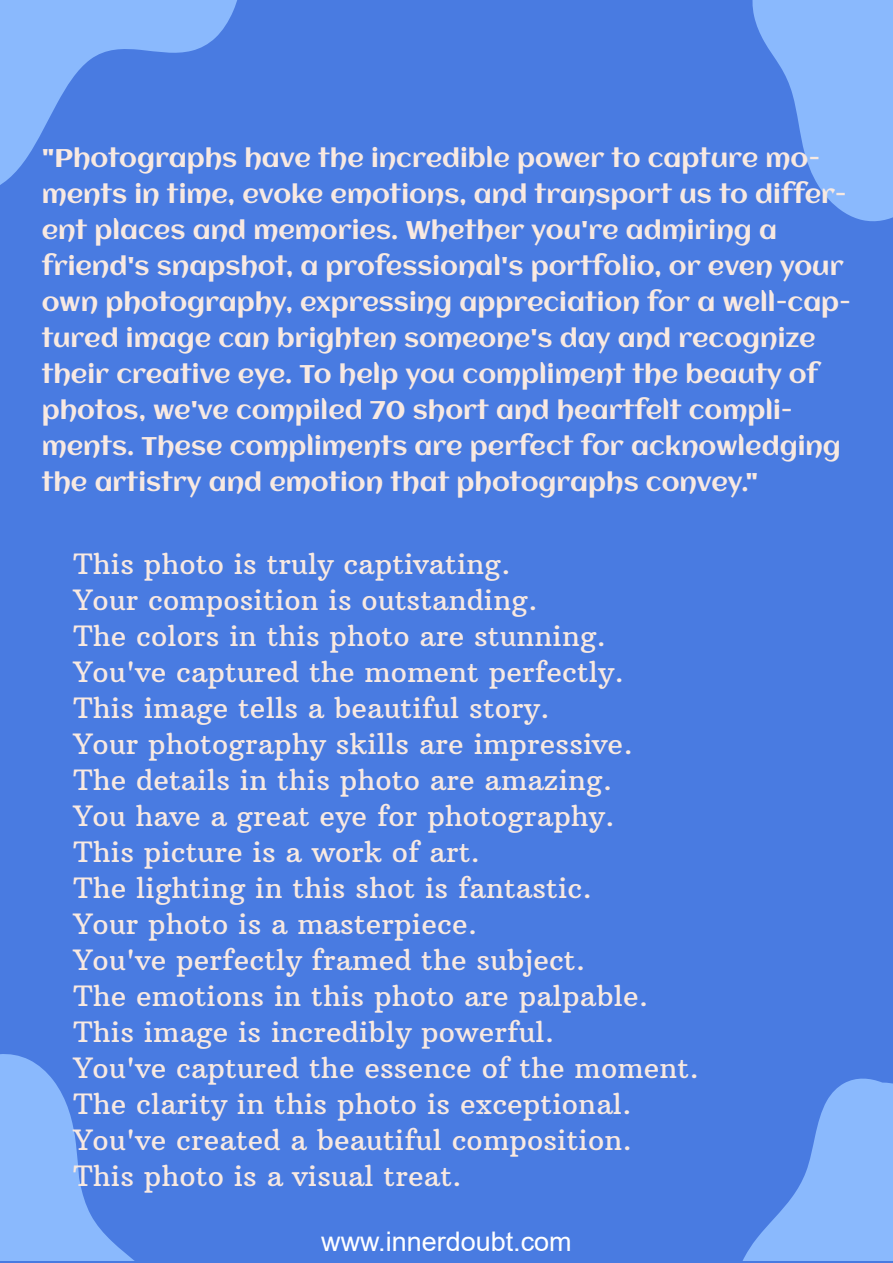
<style>
.page{position:relative;width:893px;height:1263px;background:#497be1}
.page>*{position:absolute;margin:0;border:0;box-sizing:border-box;transform-origin:0 0}
.t1{font:28.5px/36px "Arbutus Slab";letter-spacing:.005em;color:#f8e9e1}
.t2{font:27px "Arial";color:#fff}
.t3{font:25.5px/36px "Aclonica";color:#f8e9e1}
</style>
<div class="page">
<svg style="left:0;top:1054px;width:135px;height:207px"></svg>
<svg style="left:752px;top:0;width:141px;height:222px"></svg>
<svg style="left:742px;top:1078px;width:151px;height:183px"></svg>
<svg style="left:0;top:0;width:237px;height:185px"></svg>
<p class="t3" style="left:42px;top:140px;width:811px">"Photographs have the incredible power to capture mo&shy;ments in time, evoke emotions, and transport us to differ&shy;ent places and memories. Whether you're admiring a friend's snapshot, a professional's portfolio, or even your own photography, expressing appreciation for a well-cap&shy;tured image can brighten someone's day and recognize their creative eye. To help you compliment the beauty of photos, we've compiled 70 short and heartfelt compli&shy;ments. These compliments are perfect for acknowledging the artistry and emotion that photographs convey."</p>
<p class="t1" style="left:73px;top:546px;width:627px">This photo is truly captivating.<br>Your composition is outstanding.<br>The colors in this photo are stunning.<br>You've captured the moment perfectly.<br>This image tells a beautiful story.<br>Your photography skills are impressive.<br>The details in this photo are amazing.<br>You have a great eye for photography.<br>This picture is a work of art.<br>The lighting in this shot is fantastic.<br>Your photo is a masterpiece.<br>You've perfectly framed the subject.<br>The emotions in this photo are palpable.<br>This image is incredibly powerful.<br>You've captured the essence of the moment.<br>The clarity in this photo is exceptional.<br>You've created a beautiful composition.<br>This photo is a visual treat.</p>
<p class="t2" style="left:321px;top:1222px;width:252px">www.innerdoubt.com</p>
</div>
